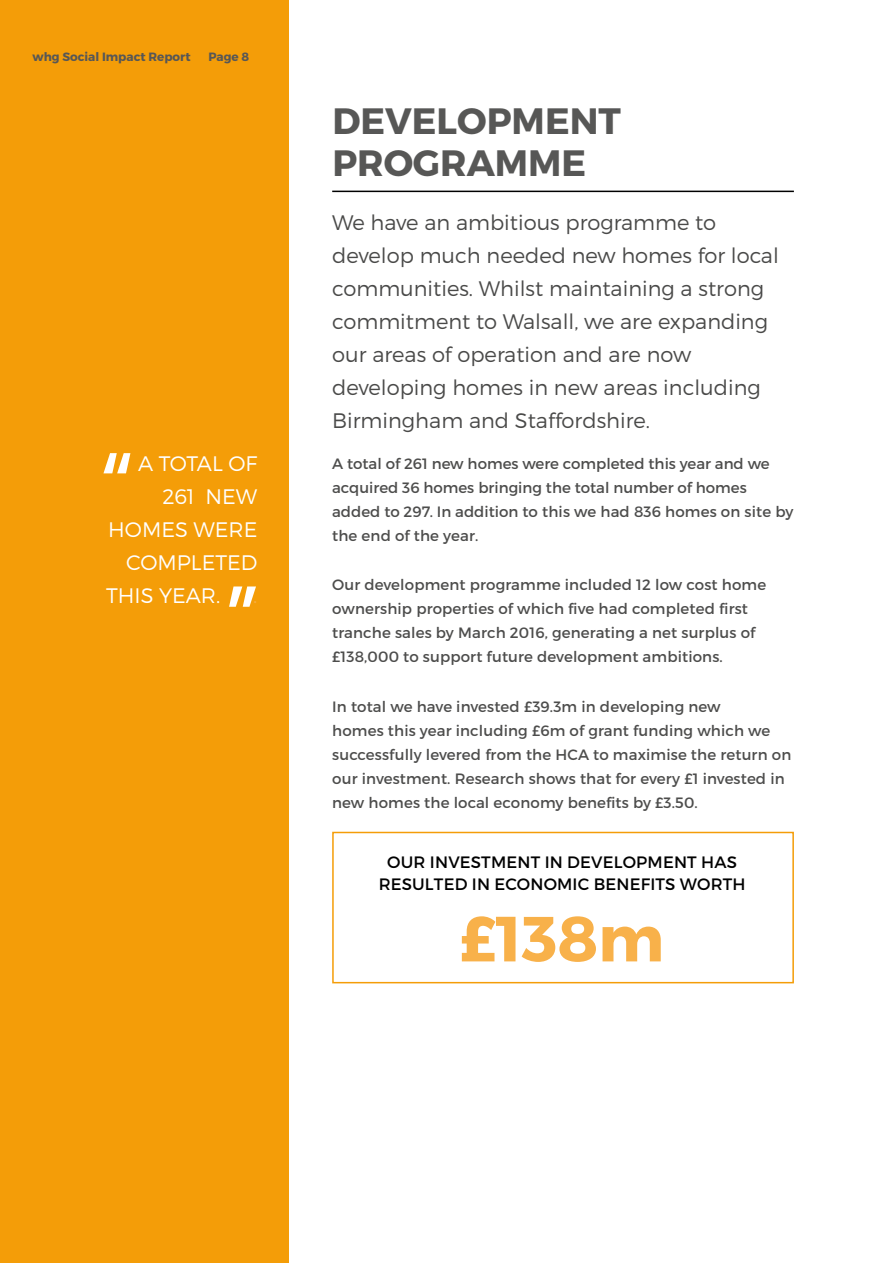
<style>
.page{position:relative;width:893px;height:1263px;background:#fff}
.page>*{position:absolute;margin:0;border:0;box-sizing:border-box;transform-origin:0 0}
.t1{font:700 63.6px "Montserrat";color:#f8b14a}
.t2{font:700 36.6px/41.7px "Montserrat";color:#575756}
.t3{font:300 21px/33px "Montserrat";color:#4a4a49}
.t4{font:300 21px "Montserrat";color:#fff}
.t5{font:300 21px "Montserrat";color:#f7ad3f}
.t6{font:16.5px/22.5px "Montserrat";letter-spacing:.01em;color:#000;text-align:center}
.t7{font:15px/24px "Montserrat";letter-spacing:.01em;color:#4d4d4c}
.t8{font:700 12px "Montserrat";color:#575756}
</style>
<div class="page">
<div style="left:0;top:0;width:289px;height:1263px;background:#f49d08"></div>
<div style="left:332px;top:832px;width:462px;height:151px;border:2px solid #f49d08"></div>
<hr style="left:332px;top:191px;width:462px;height:1px;background:#000">
<svg style="left:103px;top:453px;width:27px;height:20px"></svg>
<svg style="left:229px;top:586px;width:27px;height:21px"></svg>
<p class="t8" style="left:32px;top:49px;width:160px">whg Social Impact Report</p>
<p class="t8" style="left:208px;top:49px;width:42px">Page 8</p>
<h3 class="t4" style="left:138px;top:451px;width:121px">A TOTAL OF</h3>
<h3 class="t4" style="left:162px;top:484px;width:96px">261 NEW</h3>
<h3 class="t4" style="left:108px;top:517px;width:151px">HOMES WERE</h3>
<h3 class="t4" style="left:126px;top:550px;width:133px">COMPLETED</h3>
<h3 class="t4" style="left:106px;top:583px;width:116px">THIS YEAR.</h3>
<h3 class="t5" style="left:253px;top:583px;width:6px">.</h3>
<h2 class="t2" style="left:332px;top:101px;width:290px">DEVELOPMENT<br>PROGRAMME</h2>
<p class="t3" style="left:332px;top:205px;width:448px">We have an ambitious programme to develop much needed new homes for local communities. Whilst maintaining a strong commitment to Walsall, we are expanding our areas of operation and are now developing homes in new areas including Birmingham and Staffordshire.</p>
<p class="t7" style="left:332px;top:451px;width:463px">A total of 261 new homes were completed this year and we acquired 36 homes bringing the total number of homes added to 297. In addition to this we had 836 homes on site by the end of the year.</p>
<p class="t7" style="left:332px;top:573px;width:435px">Our development programme included 12 low cost home ownership properties of which five had completed first tranche sales by March 2016, generating a net surplus of £138,000 to support future development ambitions.</p>
<p class="t7" style="left:332px;top:694px;width:461px">In total we have invested £39.3m in developing new<br>homes this year including £6m of grant funding which we successfully levered from the HCA to maximise the return on our investment. Research shows that for every £1 invested in new homes the local economy benefits by £3.50.</p>
<p class="t6" style="left:379px;top:851px;width:368px">OUR INVESTMENT IN DEVELOPMENT HAS<br>RESULTED IN ECONOMIC BENEFITS WORTH</p>
<h1 class="t1" style="left:460px;top:899px;width:206px">£138m</h1>
</div>
